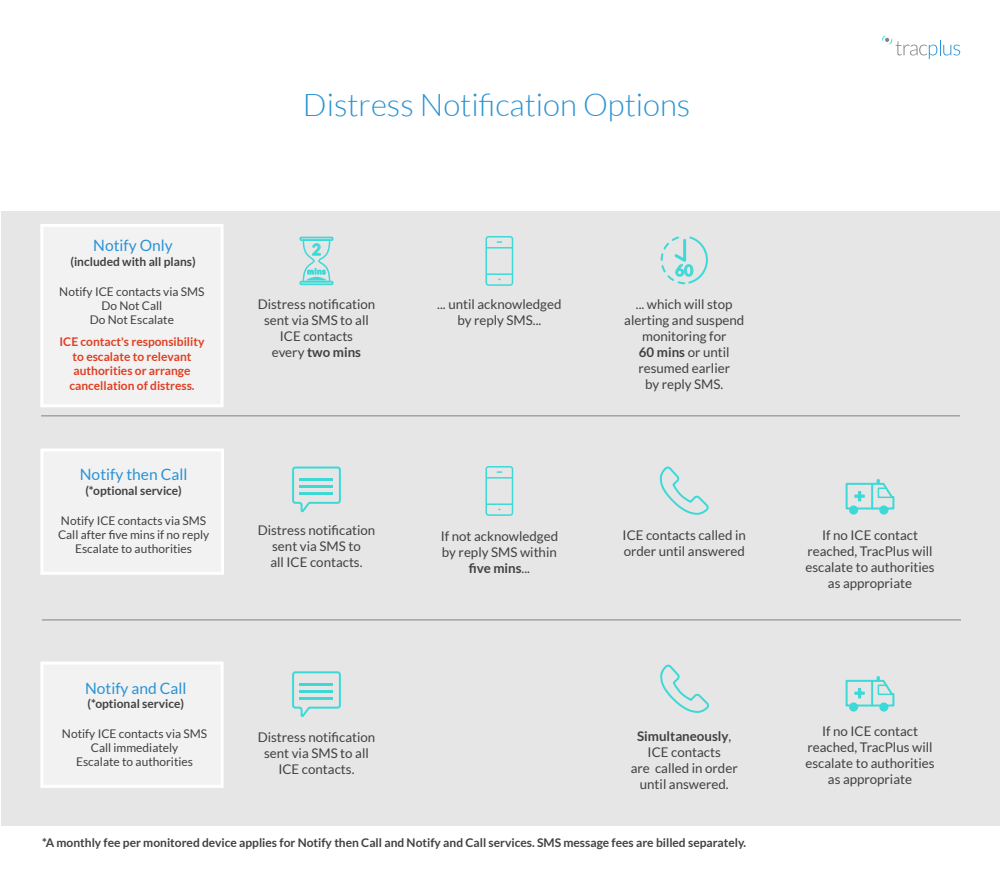
<style>
.page{position:relative;width:1000px;height:871px;background:#fff}
.page>*{position:absolute;margin:0;border:0;box-sizing:border-box;transform-origin:0 0}
.t1{font:300 31.2px "Lato";color:#2a93d5}
.t2{font:15.6px "Lato";color:#2a93d5}
.t3{font:700 15.6px "Lato";color:#3dd9d7}
.t4{font:13.3px/16px "Lato";color:#414042;text-align:center}
.t5{font:12px/14.4px "Lato";color:#414042;text-align:center}
.t6{font:700 12px "Lato";color:#414042}
.t7{font:700 12px/14.4px "Lato";color:#e03e21;text-align:center}
.t8{font:700 7.8px "Lato";color:#3dd9d7}
.s1{font-weight:700}
</style>
<div class="page">
<div style="left:1px;top:211px;width:999px;height:615px;background:#e6e6e6"></div>
<svg style="left:882px;top:36px;width:78px;height:23px"></svg>
<hr style="left:41px;top:415px;width:919px;height:1px;background:#808285">
<hr style="left:42px;top:619px;width:919px;height:1px;background:#808285">
<svg style="left:660px;top:664px;width:49px;height:49px"></svg>
<div style="left:299px;top:237px;width:34px;height:4px;border:2px solid #3dd9d7"></div>
<div style="left:299px;top:281px;width:34px;height:4px;border:2px solid #3dd9d7"></div>
<svg style="left:302px;top:239px;width:29px;height:44px"></svg>
<svg style="left:485px;top:236px;width:28px;height:50px"></svg>
<svg style="left:660px;top:236px;width:48px;height:49px"></svg>
<svg style="left:292px;top:466px;width:49px;height:46px"></svg>
<svg style="left:292px;top:671px;width:49px;height:46px"></svg>
<svg style="left:485px;top:466px;width:28px;height:50px"></svg>
<svg style="left:659px;top:466px;width:50px;height:49px"></svg>
<div style="left:850px;top:506px;width:7px;height:7px;background:#3dd9d7;border-radius:50%"></div>
<div style="left:849px;top:505px;width:9px;height:9px;border:2px solid #3dd9d7;border-radius:50%"></div>
<div style="left:880px;top:506px;width:7px;height:7px;background:#3dd9d7;border-radius:50%"></div>
<div style="left:879px;top:505px;width:9px;height:9px;border:2px solid #3dd9d7;border-radius:50%"></div>
<svg style="left:845px;top:479px;width:50px;height:31px"></svg>
<div style="left:850px;top:703px;width:7px;height:7px;background:#3dd9d7;border-radius:50%"></div>
<div style="left:849px;top:702px;width:9px;height:9px;border:2px solid #3dd9d7;border-radius:50%"></div>
<div style="left:880px;top:703px;width:7px;height:7px;background:#3dd9d7;border-radius:50%"></div>
<div style="left:879px;top:702px;width:9px;height:9px;border:2px solid #3dd9d7;border-radius:50%"></div>
<svg style="left:845px;top:676px;width:50px;height:31px"></svg>
<div style="left:42px;top:450px;width:181px;height:123px;background:#f2f2f2"></div>
<div style="left:40px;top:448px;width:184px;height:127px;border:3px solid #fff"></div>
<div style="left:42px;top:225px;width:180px;height:180px;background:#f2f2f2"></div>
<div style="left:40px;top:224px;width:184px;height:183px;border:3px solid #fff"></div>
<div style="left:42px;top:663px;width:180px;height:123px;background:#f2f2f2"></div>
<div style="left:40px;top:661px;width:184px;height:127px;border:3px solid #fff"></div>
<p class="t2" style="left:93px;top:236px;width:81px">Notify Only</p>
<p class="t6" style="left:70px;top:254px;width:127px">(included with all plans)</p>
<p class="t5" style="left:59px;top:284px;width:147px">Notify ICE contacts via SMS<br>Do Not Call<br>Do Not Escalate</p>
<p class="t7" style="left:60px;top:334px;width:146px">ICE contact's responsibility to escalate to relevant authorities or arrange cancellation of distress.</p>
<p class="t2" style="left:80px;top:465px;width:109px">Notify then Call</p>
<p class="t6" style="left:85px;top:483px;width:98px">(*optional service)</p>
<p class="t5" style="left:58px;top:513px;width:153px">Notify ICE contacts via SMS<br>Call after five mins if no reply<br>Escalate to authorities</p>
<p class="t2" style="left:85px;top:678px;width:103px">Notify and Call</p>
<p class="t6" style="left:88px;top:696px;width:98px">(*optional service)</p>
<p class="t5" style="left:62px;top:726px;width:147px">Notify ICE contacts via SMS<br>Call immediately<br>Escalate to authorities</p>
<h1 class="t1" style="left:303px;top:85px;width:389px">Distress Notification Options</h1>
<p class="t3" style="left:312px;top:240px;width:11px">2</p>
<p class="t8" style="left:307px;top:266px;width:20px">mins</p>
<p class="t4" style="left:258px;top:296px;width:119px">Distress notification sent via SMS to all<br>ICE contacts<br>every <span class="s1">two mins</span></p>
<p class="t4" style="left:437px;top:296px;width:126px">... until acknowledged by reply SMS...</p>
<p class="t3" style="left:675px;top:261px;width:20px">60</p>
<p class="t4" style="left:624px;top:296px;width:121px">... which will stop alerting and suspend monitoring for<br><span class="s1">60 mins</span> or until resumed earlier<br>by reply SMS.</p>
<p class="t4" style="left:258px;top:522px;width:119px">Distress notification sent via SMS to<br>all ICE contacts.</p>
<p class="t4" style="left:258px;top:729px;width:119px">Distress notification sent via SMS to all<br>ICE contacts.</p>
<p class="t4" style="left:441px;top:528px;width:119px">If not acknowledged by reply SMS within <span class="s1">five mins</span>...</p>
<p class="t4" style="left:623px;top:527px;width:125px;text-align:left">ICE contacts called in order until answered</p>
<p class="t4" style="left:805px;top:527px;width:131px">If no ICE contact reached, TracPlus will escalate to authorities as appropriate</p>
<p class="t4" style="left:631px;top:727px;width:108px"><span class="s1">Simultaneously</span>,<br>ICE contacts<br>are called in order until answered.</p>
<p class="t4" style="left:805px;top:722px;width:131px">If no ICE contact reached, TracPlus will escalate to authorities as appropriate</p>
<p class="t6" style="left:42px;top:835px;width:706px">*A monthly fee per monitored device applies for Notify then Call and Notify and Call services. SMS message fees are billed separately.</p>
</div>
